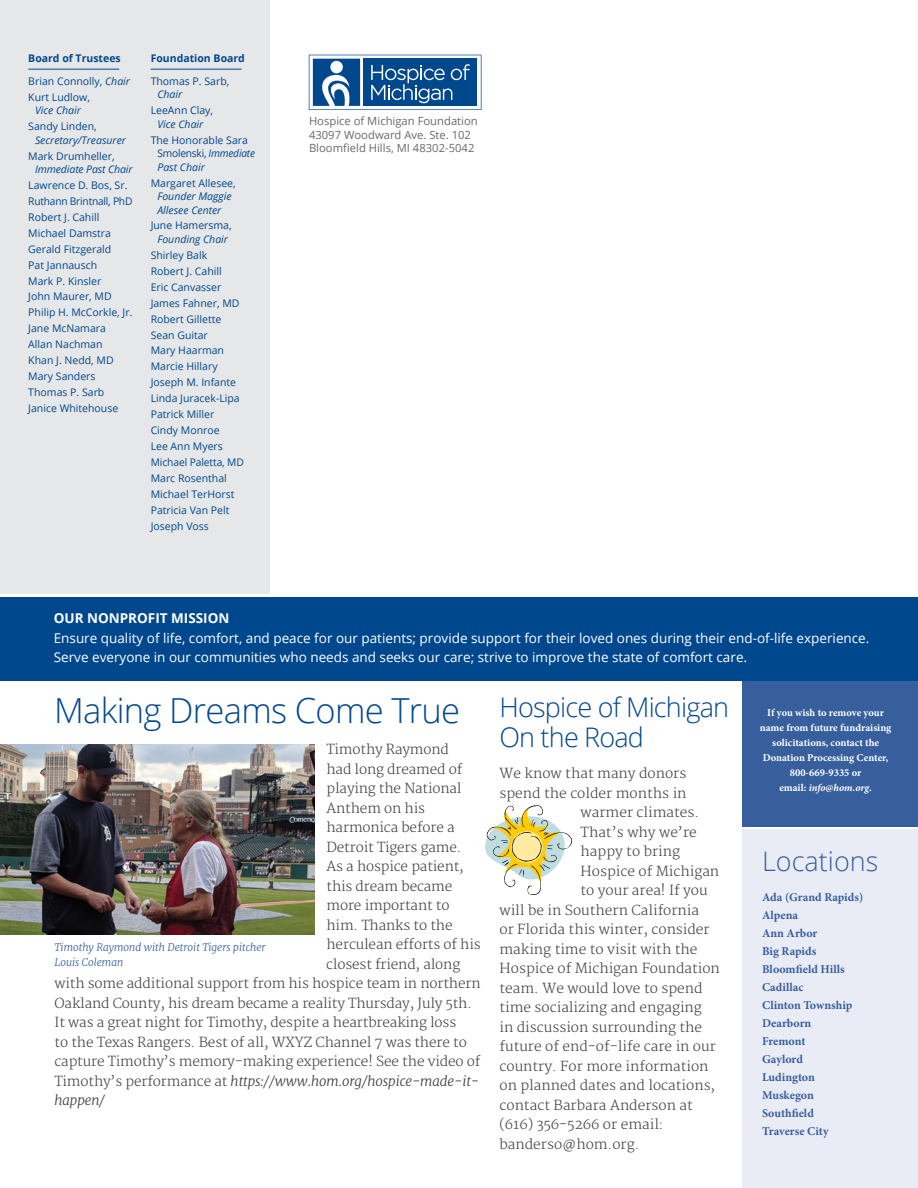
<style>
.page{position:relative;width:918px;height:1188px;background:#fff}
.page>*{position:absolute;margin:0;border:0;box-sizing:border-box;transform-origin:0 0}
.t1{font:300 34.5px "Open Sans";letter-spacing:-.02em;color:#00488e}
.t2{font:300 27px/30px "Open Sans";letter-spacing:-.03em;color:#00488e}
.t3{font:300 27px "Open Sans";color:#375f9e}
.t4{font:300 13.5px "Merriweather";letter-spacing:-.01em;color:#414042}
.t5{font:13.5px/19.5px "Open Sans";color:#fff}
.t6{font:italic 300 13.5px "Merriweather";letter-spacing:-.01em;color:#414042}
.t7{font:700 13.5px "Open Sans";color:#fff}
.t8{font:700 12px/18px "Minion Pro";color:#375f9e}
.t9{font:11.25px/13.5px "Open Sans";color:#696a6d}
.t10{font:10.5px/15.9px "Open Sans";color:#00488e}
.t11{font:700 10.5px/15px "Minion Pro";color:#fff;text-align:center}
.t12{font:italic 10.5px/13.5px "Open Sans";color:#00488e}
.t13{font:italic 300 10.5px/15px "Merriweather";color:#375f9e}
.t14{font:700 10.5px/22.6px "Open Sans";color:#00488e}
.s1{font-weight:400}
.s2{font-weight:400;font-style:italic}
.s3{font-style:italic}
.s4{font-style:normal}
</style>
<div class="page">
<div style="left:742px;top:829px;width:176px;height:359px;background:#eaecf5"></div>
<div style="left:742px;top:679px;width:176px;height:148px;background:#375f9e"></div>
<svg style="left:309px;top:55px;width:172px;height:55px"></svg>
<div style="left:0;top:597px;width:918px;height:83px;background:#00488e"></div>
<div style="left:0;top:0;width:270px;height:594px;background:#e6e7e8"></div>
<hr style="left:28px;top:69px;width:91px;height:1px;background:#00488e">
<hr style="left:151px;top:69px;width:91px;height:1px;background:#00488e">
<img style="left:0;top:745px;width:315px;height:189px">
<svg style="left:485px;top:805px;width:87px;height:90px"></svg>
<p class="t14" style="left:28px;top:47px;width:103px">Board of Trustees<br><span class="s1">Brian Connolly,</span> <span class="s2">Chair</span></p>
<p class="t10" style="left:28px;top:89px;width:63px">Kurt Ludlow,</p>
<p class="t12" style="left:35px;top:103px;width:48px">Vice Chair</p>
<p class="t10" style="left:28px;top:118px;width:70px">Sandy Linden,</p>
<p class="t12" style="left:35px;top:133px;width:93px">Secretary/Treasurer</p>
<p class="t10" style="left:28px;top:147px;width:88px">Mark Drumheller,</p>
<p class="t12" style="left:35px;top:162px;width:99px">Immediate Past Chair</p>
<p class="t10" style="left:28px;top:177px;width:106px">Lawrence D. Bos, Sr.<br>Ruthann Brintnall, PhD<br>Robert J. Cahill<br>Michael Damstra<br>Gerald Fitzgerald<br>Pat Jannausch<br>Mark P. Kinsler<br>John Maurer, MD<br>Philip H. McCorkle, Jr.<br>Jane McNamara<br>Allan Nachman<br>Khan J. Nedd, MD<br>Mary Sanders<br>Thomas P. Sarb<br>Janice Whitehouse</p>
<p class="t14" style="left:151px;top:47px;width:96px">Foundation Board</p>
<p class="t10" style="left:151px;top:73px;width:80px">Thomas P. Sarb,</p>
<p class="t12" style="left:157px;top:87px;width:26px">Chair</p>
<p class="t10" style="left:151px;top:102px;width:64px">LeeAnn Clay,</p>
<p class="t12" style="left:157px;top:117px;width:48px">Vice Chair</p>
<p class="t10" style="left:157px;top:133px;width:99px;line-height:13.5px;text-indent:-7px">The Honorable Sara<br>Smolenski, <span class="s3">Immediate<br>Past Chair</span></p>
<p class="t10" style="left:151px;top:174px;width:87px">Margaret Allesee,</p>
<p class="t12" style="left:157px;top:189px;width:76px">Founder Maggie<br>Allesee Center</p>
<p class="t10" style="left:151px;top:217px;width:83px">June Hamersma,</p>
<p class="t12" style="left:157px;top:232px;width:72px">Founding Chair</p>
<p class="t10" style="left:151px;top:247px;width:95px">Shirley Balk<br>Robert J. Cahill<br>Eric Canvasser<br>James Fahner, MD<br>Robert Gillette<br>Sean Guitar<br>Mary Haarman<br>Marcie Hillary<br>Joseph M. Infante<br>Linda Juracek-Lipa<br>Patrick Miller<br>Cindy Monroe<br>Lee Ann Myers<br>Michael Paletta, MD<br>Marc Rosenthal<br>Michael TerHorst<br>Patricia Van Pelt<br>Joseph Voss</p>
<p class="t9" style="left:309px;top:114px;width:170px">Hospice of Michigan Foundation<br>43097 Woodward Ave. Ste. 102<br>Bloomfield Hills, MI 48302-5042</p>
<p class="t7" style="left:54px;top:611px;width:177px">OUR NONPROFIT MISSION</p>
<p class="t5" style="left:54px;top:628px;width:817px">Ensure quality of life, comfort, and peace for our patients; provide support for their loved ones during their end-of-life experience.<br>Serve everyone in our communities who needs and seeks our care; strive to improve the state of comfort care.</p>
<h1 class="t1" style="left:54px;top:687px;width:408px">Making Dreams Come True</h1>
<p class="t4" style="left:327px;top:742px;width:124px">Timothy Raymond</p>
<p class="t4" style="left:327px;top:761px;width:137px">had long dreamed of</p>
<p class="t4" style="left:327px;top:781px;width:137px">playing the National</p>
<p class="t4" style="left:327px;top:800px;width:100px">Anthem on his</p>
<p class="t4" style="left:327px;top:820px;width:130px">harmonica before a</p>
<p class="t4" style="left:327px;top:839px;width:136px">Detroit Tigers game.</p>
<p class="t4" style="left:327px;top:859px;width:139px">As a hospice patient,</p>
<p class="t4" style="left:327px;top:878px;width:127px">this dream became</p>
<p class="t4" style="left:327px;top:898px;width:125px">more important to</p>
<p class="t4" style="left:327px;top:917px;width:128px">him. Thanks to the</p>
<p class="t4" style="left:327px;top:937px;width:156px">herculean efforts of his</p>
<p class="t4" style="left:326px;top:956px;width:136px">closest friend, along</p>
<p class="t4" style="left:55px;top:976px;width:428px">with some additional support from his hospice team in northern</p>
<p class="t4" style="left:55px;top:995px;width:419px">Oakland County, his dream became a reality Thursday, July 5th.</p>
<p class="t4" style="left:55px;top:1015px;width:403px">It was a great night for Timothy, despite a heartbreaking loss</p>
<p class="t4" style="left:55px;top:1034px;width:414px">to the Texas Rangers. Best of all, WXYZ Channel 7 was there to</p>
<p class="t4" style="left:55px;top:1054px;width:427px">capture Timothy’s memory-making experience! See the video of</p>
<p class="t6" style="left:55px;top:1072px;width:426px"><span class="s4">Timothy’s performance at</span> https://www.hom.org/hospice-made-it-</p>
<p class="t6" style="left:55px;top:1092px;width:52px">happen/</p>
<p class="t13" style="left:55px;top:939px;width:213px">Timothy Raymond with Detroit Tigers pitcher<br>Louis Coleman</p>
<h2 class="t2" style="left:500px;top:692px;width:231px">Hospice of Michigan<br>On the Road</h2>
<p class="t4" style="left:500px;top:766px;width:188px">We know that many donors</p>
<p class="t4" style="left:500px;top:785px;width:189px">spend the colder months in</p>
<p class="t4" style="left:581px;top:805px;width:120px">warmer climates.</p>
<p class="t4" style="left:581px;top:824px;width:118px">That’s why we’re</p>
<p class="t4" style="left:581px;top:844px;width:101px">happy to bring</p>
<p class="t4" style="left:581px;top:863px;width:140px">Hospice of Michigan</p>
<p class="t4" style="left:581px;top:883px;width:129px">to your area! If you</p>
<p class="t4" style="left:500px;top:902px;width:201px">will be in Southern California</p>
<p class="t4" style="left:500px;top:922px;width:212px">or Florida this winter, consider</p>
<p class="t4" style="left:500px;top:941px;width:200px">making time to visit with the</p>
<p class="t4" style="left:500px;top:961px;width:222px">Hospice of Michigan Foundation</p>
<p class="t4" style="left:500px;top:980px;width:205px">team. We would love to spend</p>
<p class="t4" style="left:500px;top:1000px;width:204px">time socializing and engaging</p>
<p class="t4" style="left:500px;top:1019px;width:204px">in discussion surrounding the</p>
<p class="t4" style="left:500px;top:1039px;width:218px">future of end-of-life care in our</p>
<p class="t4" style="left:500px;top:1058px;width:211px">country. For more information</p>
<p class="t4" style="left:500px;top:1078px;width:217px">on planned dates and locations,</p>
<p class="t4" style="left:500px;top:1097px;width:195px">contact Barbara Anderson at</p>
<p class="t4" style="left:500px;top:1117px;width:166px">(616) 356-5266 or email:</p>
<p class="t4" style="left:500px;top:1136px;width:142px">banderso@hom.org.</p>
<p class="t11" style="left:760px;top:705px;width:133px">If you wish to remove your name from future fundraising solicitations, contact the<br>Donation Processing Center,<br>800-669-9335 or<br>email: <span class="s3">info@hom.org</span>.</p>
<h2 class="t3" style="left:762px;top:842px;width:118px">Locations</h2>
<p class="t8" style="left:762px;top:888px;width:103px">Ada (Grand Rapids)<br>Alpena<br>Ann Arbor<br>Big Rapids<br>Bloomfield Hills<br>Cadillac<br>Clinton Township<br>Dearborn<br>Fremont<br>Gaylord<br>Ludington<br>Muskegon<br>Southfield<br>Traverse City</p>
</div>
